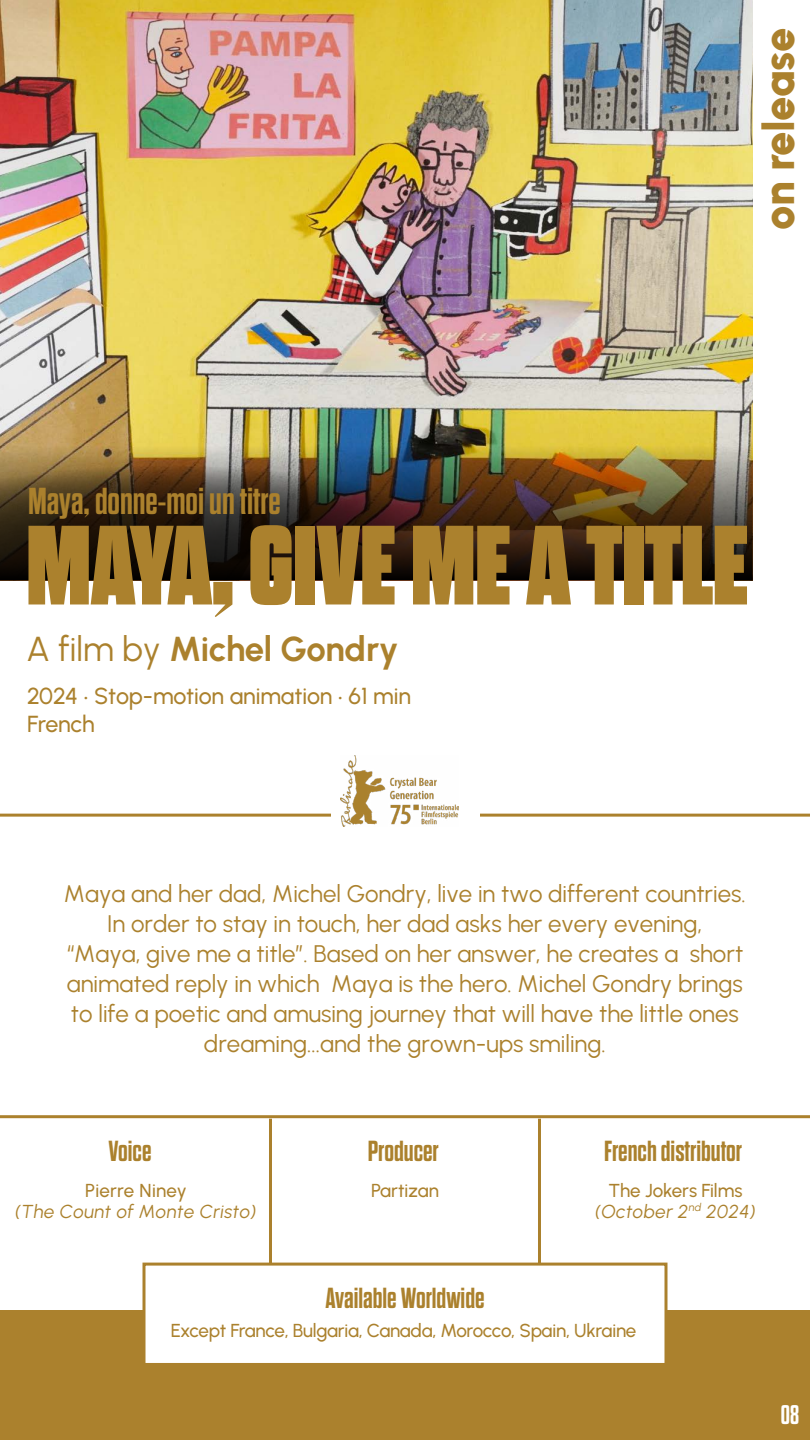
<style>
.page{position:relative;width:810px;height:1440px;background:#fff}
.page>*{position:absolute;margin:0;border:0;box-sizing:border-box;transform-origin:0 0}
.t1{font:800 112.5px "Dharma Gothic E";color:#ab812d}
.t2{font:900 43.5px "Urbanist";letter-spacing:-.01em;color:#ab812d}
.t3{font:700 37.5px "Dharma Gothic E";color:#ab812d}
.t4{font:700 34.65px "Urbanist";letter-spacing:-.015em;color:#ab812d}
.t5{font:700 29.03px "Dharma Gothic E";color:#ab812d}
.t6{font:700 26.92px "Dharma Gothic E";color:#fff}
.t7{font:24px/30px "Urbanist";color:#ab812d;text-align:center}
.t8{font:500 23.17px/27.8px "Urbanist";letter-spacing:-.005em;color:#ab812d}
.t9{font:500 18.75px/20.5px "Urbanist";letter-spacing:-.015em;color:#ab812d;text-align:center}
.t10{font:italic 18.75px "Urbanist";letter-spacing:.02em;color:#ab812d}
.t11{font:500 18.75px "Urbanist";letter-spacing:.015em;color:#ab812d}
.s1{font-weight:400}
.s2{font-weight:400;font-style:italic}
</style>
<div class="page">
<img style="left:0;top:0;width:753px;height:446px">
<div style="left:0;top:1311px;width:810px;height:129px;background:#ab812d"></div>
<hr style="left:0;top:1115px;width:810px;height:3px;background:#ab812d">
<hr style="left:269px;top:1119px;width:3px;height:247px;background:#ab812d">
<hr style="left:538px;top:1119px;width:3px;height:247px;background:#ab812d">
<img style="left:0;top:446px;width:753px;height:134px">
<div style="left:142px;top:1263px;width:526px;height:103px;background:#fff;border:3px solid #ab812d"></div>
<hr style="left:0;top:814px;width:810px;height:3px;background:#ab812d">
<div style="left:331px;top:755px;width:148px;height:83px;background:#fff"></div>
<img style="left:340px;top:755px;width:119px;height:71px">
<h2 class="t2" style="left:748px;top:230px;width:204px;rotate:-90deg">on release</h2>
<h3 class="t3" style="left:28px;top:482px;width:254px">Maya, donne-moi un titre</h3>
<h1 class="t1" style="left:27px;top:506px;width:723px">MAYA, GIVE ME A TITLE</h1>
<h3 class="t4" style="left:27px;top:625px;width:374px"><span class="s1">A film by</span> Michel Gondry</h3>
<p class="t8" style="left:27px;top:681px;width:385px">2024 <sup>.</sup> Stop-motion animation <sup>.</sup> 61 min<br>French</p>
<p class="t7" style="left:64px;top:878px;width:683px">Maya and her dad, Michel Gondry, live in two different countries.<br>In order to stay in touch, her dad asks her every evening,<br>“Maya, give me a title”. Based on her answer, he creates a short animated reply in which Maya is the hero. Michel Gondry brings to life a poetic and amusing journey that will have the little ones dreaming...and the grown-ups smiling.</p>
<p class="t5" style="left:108px;top:1136px;width:45px">Voice</p>
<p class="t5" style="left:368px;top:1136px;width:72px">Producer</p>
<p class="t11" style="left:85px;top:1178px;width:103px">Pierre Niney</p>
<p class="t10" style="left:15px;top:1199px;width:243px">(The Count of Monte Cristo)</p>
<p class="t9" style="left:371px;top:1180px;width:69px">Partizan</p>
<p class="t5" style="left:604px;top:1136px;width:139px">French distributor</p>
<p class="t9" style="left:595px;top:1180px;width:162px">The Jokers Films <span class="s2">(October 2</span><sup>nd</sup> <span class="s2">2024)</span></p>
<p class="t5" style="left:325px;top:1283px;width:161px">Available Worldwide</p>
<p class="t9" style="left:171px;top:1319px;width:467px">Except France, Bulgaria, Canada, Morocco, Spain, Ukraine</p>
<p class="t6" style="left:781px;top:1401px;width:20px">08</p>
</div>
